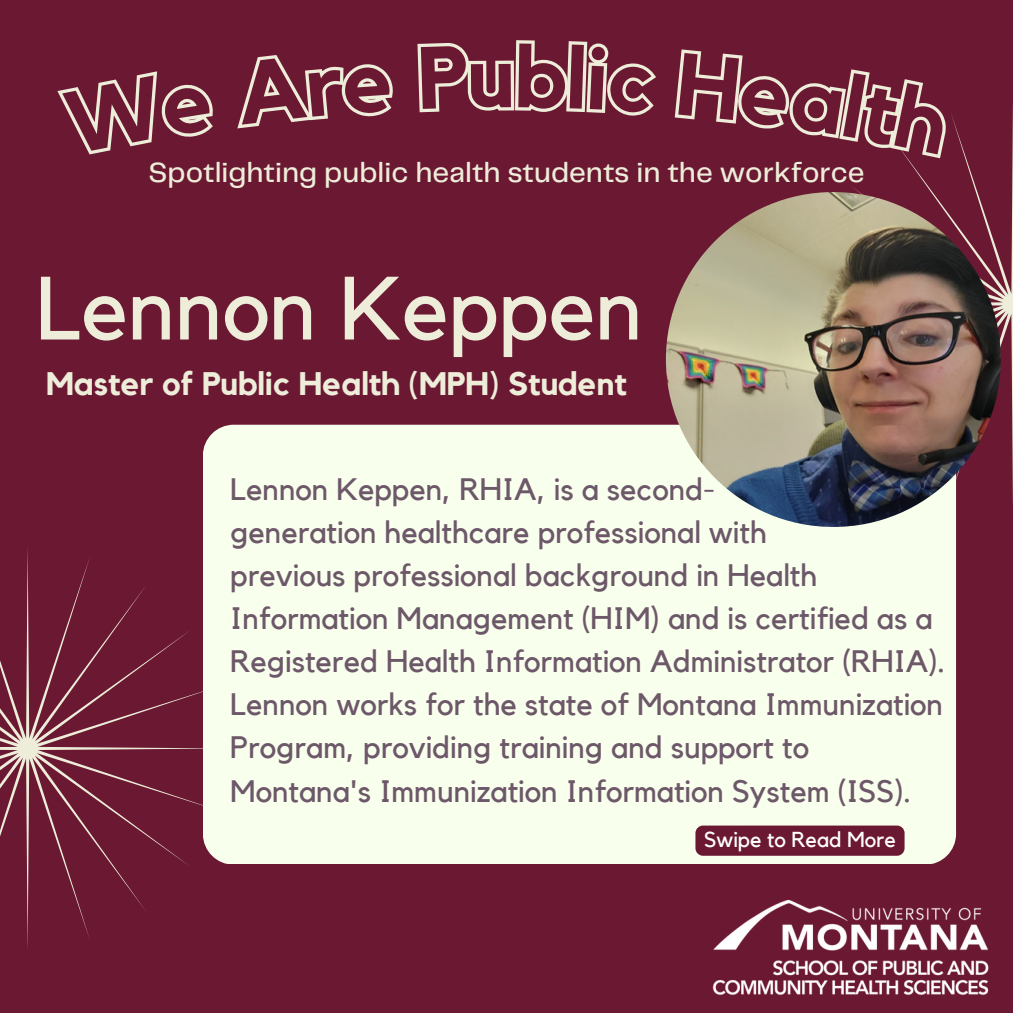
<style>
.page{position:relative;width:1013px;height:1013px;background:#fff}
.page>*{position:absolute;margin:0;border:0;box-sizing:border-box;transform-origin:0 0}
.t1{font:88.5px "Kollektif";color:#ededd9}
.t2{font:700 87.25px "Kollektif";color:#6b1832}
.t3{font:700 32.5px "Kollektif";color:#ededd9}
.t4{font:30.88px/43.1px "Kollektif";color:#6d5869}
.t5{font:500 28.75px "Telegraf";color:#ededd9}
.t6{font:21.5px "Kollektif";color:#fff}
</style>
<div class="page">
<div style="left:0;top:0;width:1012px;height:1012px;background:#6b1832"></div>
<svg style="left:0;top:549px;width:228px;height:399px"></svg>
<svg style="left:810px;top:134px;width:202px;height:372px"></svg>
<div style="left:203px;top:425px;width:753px;height:439px;background:#f9ffed;border-radius:31px"></div>
<img style="left:666px;top:192px;width:334px;height:335px;border-radius:50%">
<img style="left:712px;top:899px;width:277px;height:96px">
<div style="left:695px;top:825px;width:209px;height:30px;background:#6b1832;border-radius:8px"></div>
<svg style="left:57px;top:55px;width:336px;height:100px"></svg>
<svg style="left:417px;top:40px;width:239px;height:76px"></svg>
<svg style="left:674px;top:49px;width:284px;height:113px"></svg>
<h2 class="t2" style="left:467px;top:37px;width:49px">u</h2>
<p class="t5" style="left:149px;top:160px;width:717px">Spotlighting public health students in the workforce</p>
<h1 class="t1" style="left:36px;top:268px;width:608px">Lennon Keppen</h1>
<p class="t3" style="left:46px;top:369px;width:582px">Master of Public Health (MPH) Student</p>
<p class="t4" style="left:230px;top:468px;width:716px">Lennon Keppen, RHIA, is a second-<br>generation healthcare professional with<br>previous professional background in Health Information Management (HIM) and is certified as a Registered Health Information Administrator (RHIA).<br>Lennon works for the state of Montana Immunization Program, providing training and support to Montana's Immunization Information System (ISS).</p>
<p class="t6" style="left:704px;top:829px;width:193px">Swipe to Read More</p>
</div>
